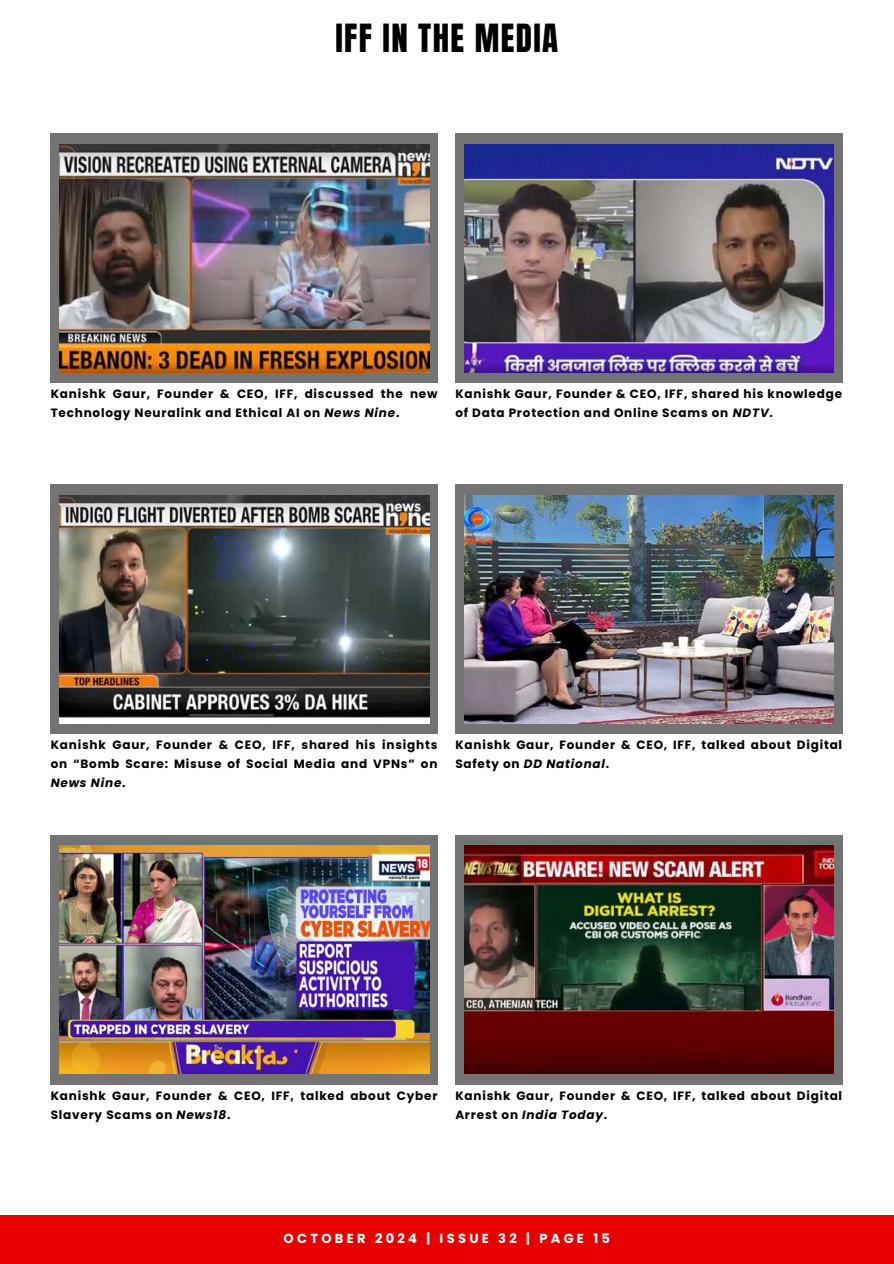
<style>
.page{position:relative;width:894px;height:1264px;background:#fff}
.page>*{position:absolute;margin:0;border:0;box-sizing:border-box;transform-origin:0 0}
.t1{font:33px "Anton";letter-spacing:.04em;color:#000}
.t2{font:700 13.05px "Poppins";letter-spacing:.25em;color:#fff}
.t3{font:700 12px/19px "Poppins";letter-spacing:.065em;color:#000}
.s1{font-style:italic}
</style>
<div class="page">
<div style="left:0;top:1215px;width:893px;height:48px;background:#e70000"></div>
<div style="left:51px;top:133px;width:387px;height:250px;background:#737373"></div>
<div style="left:51px;top:484px;width:387px;height:250px;background:#737373"></div>
<div style="left:51px;top:834px;width:387px;height:250px;background:#737373"></div>
<div style="left:455px;top:133px;width:387px;height:250px;background:#737373"></div>
<div style="left:455px;top:484px;width:387px;height:250px;background:#737373"></div>
<div style="left:455px;top:834px;width:387px;height:250px;background:#737373"></div>
<img style="left:60px;top:144px;width:369px;height:228px">
<img style="left:60px;top:495px;width:369px;height:228px">
<img style="left:60px;top:845px;width:369px;height:228px">
<img style="left:464px;top:144px;width:369px;height:228px">
<img style="left:464px;top:495px;width:369px;height:228px">
<img style="left:464px;top:845px;width:369px;height:228px">
<h1 class="t1" style="left:335px;top:15px;width:224px">IFF IN THE MEDIA</h1>
<p class="t3" style="left:51px;top:384px;width:388px">Kanishk Gaur, Founder &amp; CEO, IFF, discussed the new<br>Technology Neuralink and Ethical AI on <span class="s1">News Nine</span>.</p>
<p class="t3" style="left:455px;top:384px;width:388px">Kanishk Gaur, Founder &amp; CEO, IFF, shared his knowledge of Data Protection and Online Scams on <span class="s1">NDTV</span>.</p>
<p class="t3" style="left:51px;top:735px;width:388px;text-align:justify">Kanishk Gaur, Founder &amp; CEO, IFF, shared his insights on “Bomb Scare: Misuse of Social Media and VPNs” on <span class="s1">News Nine</span>.</p>
<p class="t3" style="left:455px;top:735px;width:388px">Kanishk Gaur, Founder &amp; CEO, IFF, talked about Digital<br>Safety on <span class="s1">DD National</span>.</p>
<p class="t3" style="left:51px;top:1085px;width:388px">Kanishk Gaur, Founder &amp; CEO, IFF, talked about Cyber<br>Slavery Scams on <span class="s1">News18</span>.</p>
<p class="t3" style="left:455px;top:1085px;width:388px">Kanishk Gaur, Founder &amp; CEO, IFF, talked about Digital<br>Arrest on <span class="s1">India Today</span>.</p>
<p class="t2" style="left:283px;top:1228px;width:328px">OCTOBER 2024 | ISSUE 32 | PAGE 15</p>
</div>
